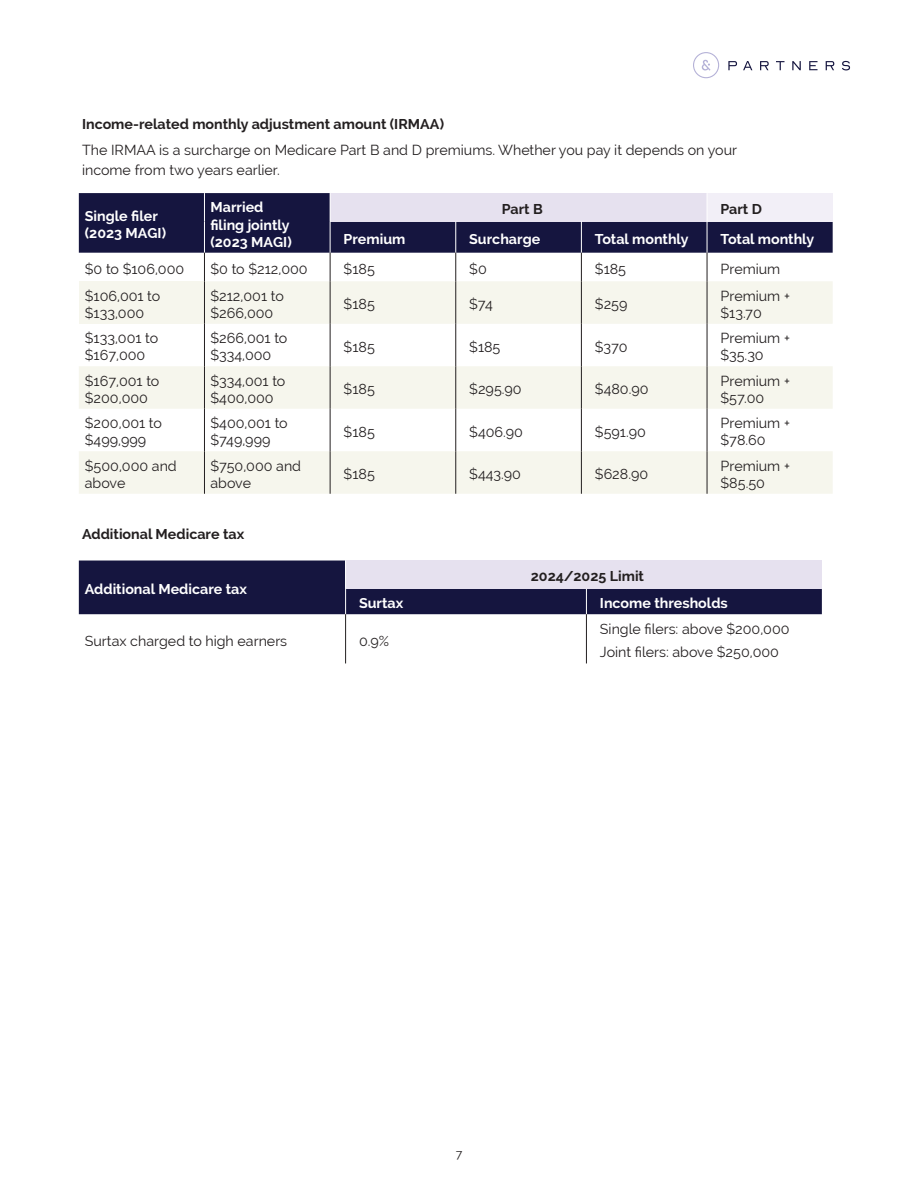
<style>
.page{position:relative;width:918px;height:1188px;background:#fff}
.page>*{position:absolute;margin:0;border:0;box-sizing:border-box;transform-origin:0 0}
.Body_Copy{font:14.25px/17.1px "Raleway";color:#231f20}
.Table_header_white{font:700 14.25px/17.1px "Raleway";color:#fff}
.Body_Copy-2{font:700 14.25px "Raleway";color:#231f20}
.Table_header_white-2{font:700 14.25px "Raleway";color:#231f20}
.t1{font:12px "Raleway";color:#231f20}
</style>
<div class="page">
<div style="left:79px;top:193px;width:754px;height:60px;background:#15153f"></div>
<div style="left:330px;top:193px;width:377px;height:28px;background:#e6e1ef"></div>
<div style="left:707px;top:193px;width:126px;height:28px;background:#f2eff7"></div>
<svg style="left:79px;top:281px;width:754px;height:213px;fill:#f6f6ed"></svg>
<svg style="left:204px;top:193px;width:1px;height:28px"></svg>
<svg style="left:330px;top:193px;width:1px;height:28px"></svg>
<hr style="left:204px;top:221px;width:1px;height:32px;background:#fff">
<hr style="left:330px;top:221px;width:1px;height:32px;background:#fff">
<hr style="left:456px;top:221px;width:1px;height:32px;background:#fff">
<svg style="left:204px;top:253px;width:1px;height:28px"></svg>
<svg style="left:330px;top:253px;width:1px;height:28px"></svg>
<svg style="left:456px;top:253px;width:1px;height:28px"></svg>
<hr style="left:204px;top:281px;width:1px;height:43px;background:#231f20">
<hr style="left:330px;top:281px;width:1px;height:43px;background:#231f20">
<hr style="left:456px;top:281px;width:1px;height:43px;background:#231f20">
<hr style="left:204px;top:324px;width:1px;height:42px;background:#231f20">
<hr style="left:330px;top:324px;width:1px;height:42px;background:#231f20">
<hr style="left:456px;top:324px;width:1px;height:42px;background:#231f20">
<hr style="left:204px;top:366px;width:1px;height:43px;background:#231f20">
<hr style="left:330px;top:366px;width:1px;height:43px;background:#231f20">
<hr style="left:456px;top:366px;width:1px;height:43px;background:#231f20">
<hr style="left:204px;top:409px;width:1px;height:42px;background:#231f20">
<hr style="left:330px;top:409px;width:1px;height:42px;background:#231f20">
<hr style="left:456px;top:409px;width:1px;height:42px;background:#231f20">
<hr style="left:204px;top:451px;width:1px;height:43px;background:#231f20">
<hr style="left:330px;top:451px;width:1px;height:43px;background:#231f20">
<hr style="left:456px;top:451px;width:1px;height:43px;background:#231f20">
<hr style="left:581px;top:221px;width:1px;height:32px;background:#fff">
<hr style="left:707px;top:221px;width:1px;height:32px;background:#fff">
<svg style="left:581px;top:253px;width:1px;height:28px"></svg>
<svg style="left:707px;top:253px;width:1px;height:28px"></svg>
<hr style="left:581px;top:281px;width:1px;height:43px;background:#231f20">
<hr style="left:707px;top:281px;width:1px;height:43px;background:#231f20">
<hr style="left:581px;top:324px;width:1px;height:42px;background:#231f20">
<hr style="left:707px;top:324px;width:1px;height:42px;background:#231f20">
<hr style="left:581px;top:366px;width:1px;height:43px;background:#231f20">
<hr style="left:707px;top:366px;width:1px;height:43px;background:#231f20">
<hr style="left:581px;top:409px;width:1px;height:42px;background:#231f20">
<hr style="left:707px;top:409px;width:1px;height:42px;background:#231f20">
<hr style="left:581px;top:451px;width:1px;height:43px;background:#231f20">
<hr style="left:707px;top:451px;width:1px;height:43px;background:#231f20">
<svg style="left:79px;top:561px;width:743px;height:53px;background:#5c5a7a"></svg>
<hr style="left:345px;top:614px;width:1px;height:49px;background:#231f20">
<hr style="left:586px;top:614px;width:1px;height:49px;background:#231f20">
<svg style="left:693px;top:52px;width:26px;height:26px"></svg>
<svg style="left:728px;top:61px;width:9px;height:9px"></svg>
<svg style="left:743px;top:61px;width:9px;height:9px"></svg>
<svg style="left:760px;top:61px;width:9px;height:9px"></svg>
<svg style="left:776px;top:61px;width:9px;height:9px"></svg>
<svg style="left:792px;top:61px;width:9px;height:9px"></svg>
<svg style="left:809px;top:61px;width:9px;height:9px"></svg>
<svg style="left:826px;top:61px;width:8px;height:9px"></svg>
<svg style="left:842px;top:61px;width:8px;height:9px"></svg>
<p class="Body_Copy-2" style="left:82px;top:116px;width:364px">Income-related monthly adjustment amount (IRMAA)</p>
<p class="Body_Copy" style="left:82px;top:140px;width:657px;line-height:19.5px">The IRMAA is a surcharge on Medicare Part B and D premiums. Whether you pay it depends on your income from two years earlier.</p>
<p class="Table_header_white" style="left:85px;top:208px;width:83px">Single filer (2023 MAGI)</p>
<p class="Table_header_white" style="left:210px;top:199px;width:83px">Married filing jointly (2023 MAGI)</p>
<p class="Table_header_white-2" style="left:502px;top:201px;width:42px">Part B</p>
<p class="Table_header_white-2" style="left:721px;top:201px;width:43px">Part D</p>
<p class="Table_header_white" style="left:344px;top:230px;width:63px">Premium</p>
<p class="Table_header_white" style="left:469px;top:230px;width:73px">Surcharge</p>
<p class="Table_header_white" style="left:595px;top:230px;width:95px">Total monthly</p>
<p class="Table_header_white" style="left:721px;top:230px;width:95px">Total monthly</p>
<p class="Body_Copy" style="left:85px;top:260px;width:101px">$0 to $106,000</p>
<p class="Body_Copy" style="left:210px;top:260px;width:99px">$0 to $212,000</p>
<p class="Body_Copy" style="left:344px;top:260px;width:33px">$185</p>
<p class="Body_Copy" style="left:469px;top:260px;width:19px">$0</p>
<p class="Body_Copy" style="left:595px;top:260px;width:33px">$185</p>
<p class="Body_Copy" style="left:721px;top:260px;width:61px">Premium</p>
<p class="Body_Copy" style="left:85px;top:287px;width:77px">$106,001 to $133,000</p>
<p class="Body_Copy" style="left:210px;top:287px;width:75px">$212,001 to $266,000</p>
<p class="Body_Copy" style="left:344px;top:296px;width:33px">$185</p>
<p class="Body_Copy" style="left:469px;top:296px;width:25px">$74</p>
<p class="Body_Copy" style="left:595px;top:296px;width:34px">$259</p>
<p class="Body_Copy" style="left:721px;top:287px;width:71px">Premium + $13.70</p>
<p class="Body_Copy" style="left:85px;top:330px;width:75px">$133,001 to $167,000</p>
<p class="Body_Copy" style="left:210px;top:330px;width:78px">$266,001 to $334,000</p>
<p class="Body_Copy" style="left:344px;top:338px;width:33px">$185</p>
<p class="Body_Copy" style="left:469px;top:338px;width:33px">$185</p>
<p class="Body_Copy" style="left:595px;top:338px;width:34px">$370</p>
<p class="Body_Copy" style="left:721px;top:330px;width:71px">Premium + $35.30</p>
<p class="Body_Copy" style="left:85px;top:372px;width:76px">$167,001 to $200,000</p>
<p class="Body_Copy" style="left:210px;top:372px;width:76px">$334,001 to $400,000</p>
<p class="Body_Copy" style="left:344px;top:381px;width:33px">$185</p>
<p class="Body_Copy" style="left:469px;top:381px;width:54px">$295.90</p>
<p class="Body_Copy" style="left:595px;top:381px;width:55px">$480.90</p>
<p class="Body_Copy" style="left:721px;top:372px;width:71px">Premium + $57.00</p>
<p class="Body_Copy" style="left:85px;top:415px;width:79px">$200,001 to $499,999</p>
<p class="Body_Copy" style="left:210px;top:415px;width:79px">$400,001 to $749,999</p>
<p class="Body_Copy" style="left:344px;top:423px;width:33px">$185</p>
<p class="Body_Copy" style="left:469px;top:423px;width:55px">$406.90</p>
<p class="Body_Copy" style="left:595px;top:423px;width:52px">$591.90</p>
<p class="Body_Copy" style="left:721px;top:415px;width:71px">Premium + $78.60</p>
<p class="Body_Copy" style="left:85px;top:457px;width:93px">$500,000 and above</p>
<p class="Body_Copy" style="left:210px;top:457px;width:92px">$750,000 and above</p>
<p class="Body_Copy" style="left:344px;top:466px;width:33px">$185</p>
<p class="Body_Copy" style="left:469px;top:466px;width:53px">$443.90</p>
<p class="Body_Copy" style="left:595px;top:466px;width:55px">$628.90</p>
<p class="Body_Copy" style="left:721px;top:457px;width:71px">Premium + $85.50</p>
<p class="Body_Copy-2" style="left:82px;top:526px;width:164px">Additional Medicare tax</p>
<p class="Table_header_white" style="left:85px;top:581px;width:164px">Additional Medicare tax</p>
<p class="Table_header_white-2" style="left:531px;top:568px;width:115px">2024/2025 Limit</p>
<p class="Table_header_white" style="left:359px;top:595px;width:46px">Surtax</p>
<p class="Table_header_white" style="left:600px;top:595px;width:129px">Income thresholds</p>
<p class="Body_Copy" style="left:85px;top:632px;width:204px">Surtax charged to high earners</p>
<p class="Body_Copy" style="left:359px;top:632px;width:32px">0.9%</p>
<p class="Body_Copy" style="left:600px;top:620px;width:191px">Single filers: above $200,000</p>
<p class="Body_Copy" style="left:600px;top:644px;width:181px">Joint filers: above $250,000</p>
<p class="t1" style="left:456px;top:1147px;width:8px">7</p>
</div>
